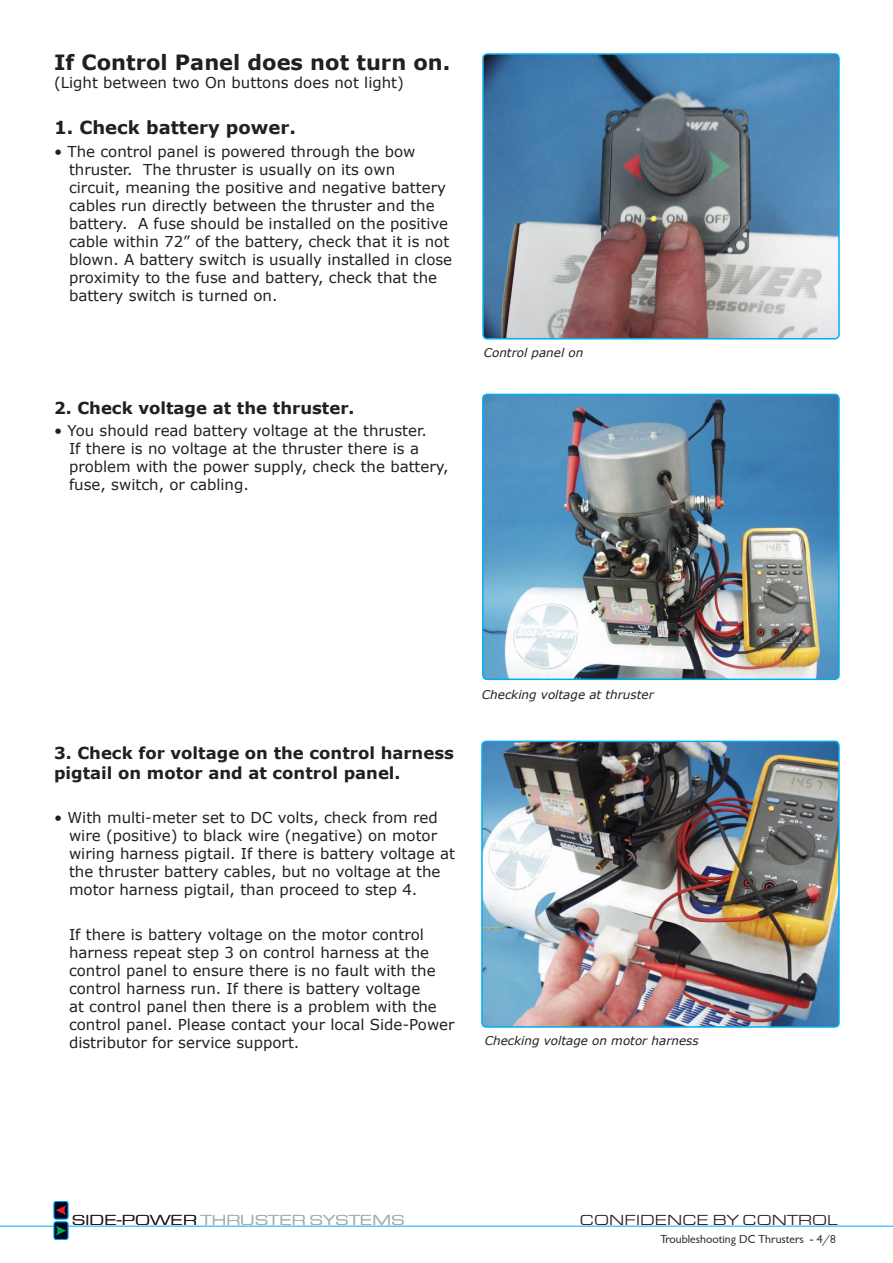
<style>
.page{position:relative;width:893px;height:1263px;background:#fff}
.page>*{position:absolute;margin:0;border:0;box-sizing:border-box;transform-origin:0 0}
.t1{font:700 21px "Verdana";color:#231f20}
.t2{font:700 18px "Verdana";color:#231f20}
.t3{font:700 16.5px/19.8px "Verdana";color:#231f20}
.t4{font:15px/18px "Verdana";color:#231f20}
.t5{font:15px "Eurostile Extended";color:#acadb1}
.t6{font:15px "Eurostile Extended";color:#231f20}
.t7{font:italic 12px "Verdana";color:#231f20}
.t8{font:12px "Garrison Sans";color:#231f20}
.s1{color:#231f20}
</style>
<div class="page">
<hr style="left:0;top:1226px;width:893px;height:1px;background:#00aeef">
<div style="left:54px;top:1201px;width:14px;height:18px;background:#000424;border-radius:2px"></div>
<div style="left:54px;top:1201px;width:14px;height:18px;border:1px solid #00aeef;border-radius:2px"></div>
<svg style="left:56px;top:1205px;width:10px;height:10px"></svg>
<div style="left:54px;top:1222px;width:14px;height:17px;background:#000424;border-radius:2px"></div>
<div style="left:54px;top:1222px;width:14px;height:17px;border:1px solid #00aeef;border-radius:2px"></div>
<svg style="left:56px;top:1226px;width:10px;height:9px"></svg>
<img style="left:483px;top:56px;width:356px;height:283px">
<div style="left:482px;top:53px;width:358px;height:286px;border:2px solid #00aeef;border-radius:4px"></div>
<img style="left:483px;top:394px;width:354px;height:283px">
<div style="left:482px;top:394px;width:358px;height:286px;border:2px solid #00aeef;border-radius:4px"></div>
<img style="left:482px;top:741px;width:355px;height:284px">
<div style="left:481px;top:741px;width:359px;height:287px;border:2px solid #00aeef;border-radius:4px"></div>
<p class="t1" style="left:54px;top:48px;width:398px">If Control Panel does not turn on.</p>
<p class="t4" style="left:54px;top:73px;width:351px">(Light between two On buttons does not light)</p>
<p class="t2" style="left:54px;top:115px;width:243px">1. Check battery power.</p>
<p class="t4" style="left:69px;top:142px;width:385px;text-indent:-15px">• The control panel is powered through the bow thruster. The thruster is usually on its own<br>circuit, meaning the positive and negative battery cables run directly between the thruster and the battery. A fuse should be installed on the positive cable within 72” of the battery, check that it is not blown. A battery switch is usually installed in close proximity to the fuse and battery, check that the battery switch is turned on.</p>
<p class="t3" style="left:54px;top:397px;width:302px">2. Check voltage at the thruster.</p>
<p class="t4" style="left:69px;top:421px;width:381px;text-indent:-15px">• You should read battery voltage at the thruster.<br>If there is no voltage at the thruster there is a problem with the power supply, check the battery, fuse, switch, or cabling.</p>
<p class="t7" style="left:484px;top:344px;width:101px">Control panel on</p>
<p class="t3" style="left:54px;top:743px;width:401px">3. Check for voltage on the control harness pigtail on motor and at control panel.</p>
<p class="t4" style="left:69px;top:808px;width:387px;text-indent:-15px">• With multi-meter set to DC volts, check from red wire (positive) to black wire (negative) on motor wiring harness pigtail. If there is battery voltage at the thruster battery cables, but no voltage at the motor harness pigtail, than proceed to step 4.</p>
<p class="t4" style="left:69px;top:925px;width:387px">If there is battery voltage on the motor control harness repeat step 3 on control harness at the control panel to ensure there is no fault with the control harness run. If there is battery voltage<br>at control panel then there is a problem with the control panel. Please contact your local Side-Power distributor for service support.</p>
<p class="t7" style="left:482px;top:686px;width:173px">Checking voltage at thruster</p>
<p class="t7" style="left:485px;top:1033px;width:216px">Checking voltage on motor harness</p>
<p class="t5" style="left:72px;top:1212px;width:334px"><span class="s1">SIDE-POWER</span> THRUSTER SYSTEMS</p>
<p class="t6" style="left:580px;top:1212px;width:259px">CONFIDENCE BY CONTROL</p>
<p class="t8" style="left:660px;top:1232px;width:177px">Troubleshooting DC Thrusters - 4/8</p>
</div>
